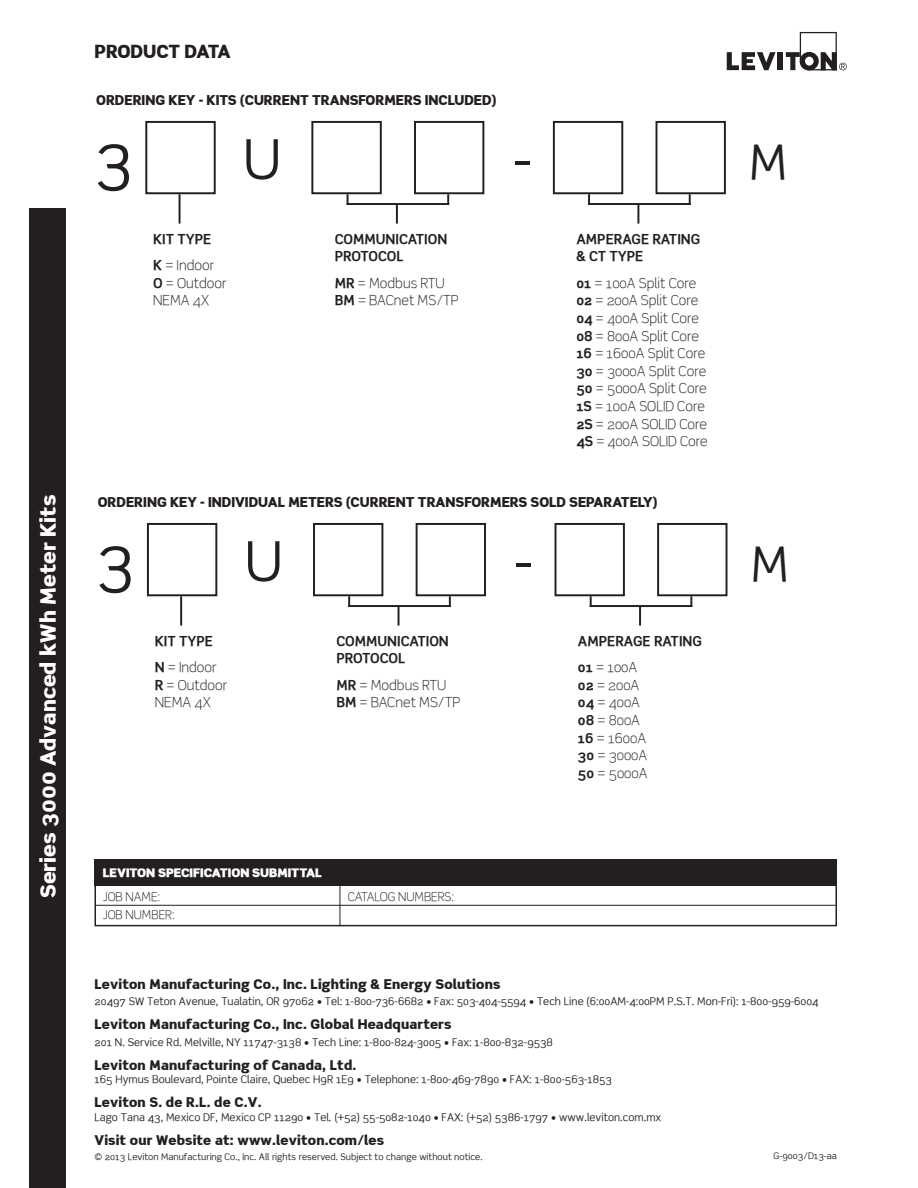
<style>
.page{position:relative;width:918px;height:1188px;background:#fff}
.page>*{position:absolute;margin:0;border:0;box-sizing:border-box;transform-origin:0 0}
.subhead{font:62.55px "Scene";color:#231f20}
.subhead-2{font:54.75px "Scene";color:#231f20}
.subhead-3{font:46.95px "Scene";color:#231f20}
.Bullets{font:900 21px "Scene";color:#fff}
.Page_headline_-_uppe{font:900 18px "Scene";letter-spacing:-.02em;color:#231f20}
.subhead-4{font:300 13.65px/17.5px "Scene";color:#231f20}
.subhead-5{font:700 13.65px/17.5px "Scene";color:#231f20}
.Head{font:900 13.5px "Scene";color:#231f20}
.t1{font:900 13.35px "Scene";letter-spacing:.01em;color:#231f20}
.part_numbers{font:300 12px "Scene";color:#231f20}
.Part_No__Header{font:900 12px "Scene Ultra";color:#fff}
.t2{font:10.5px "Scene";color:#231f20}
.t3{font:9px "Scene";color:#231f20}
.s1{font-weight:700}
</style>
<div class="page">
<div style="left:30px;top:208px;width:36px;height:980px;background:#231f20"></div>
<svg style="left:727px;top:52px;width:49px;height:18px"></svg>
<div style="left:778px;top:52px;width:5px;height:18px;background:#231f20"></div>
<svg style="left:786px;top:32px;width:61px;height:38px"></svg>
<div style="left:94px;top:859px;width:743px;height:27px;background:#231f20"></div>
<hr style="left:96px;top:905px;width:740px;height:1px;background:#231f20">
<div style="left:94px;top:867px;width:743px;height:59px;border:2px solid #231f20"></div>
<hr style="left:340px;top:885px;width:1px;height:41px;background:#231f20">
<div style="left:145px;top:121px;width:71px;height:73px;border:2px solid #231f20"></div>
<div style="left:311px;top:121px;width:71px;height:73px;border:2px solid #231f20"></div>
<div style="left:553px;top:121px;width:70px;height:73px;border:2px solid #231f20"></div>
<div style="left:414px;top:121px;width:70px;height:73px;border:2px solid #231f20"></div>
<div style="left:656px;top:121px;width:70px;height:73px;border:2px solid #231f20"></div>
<hr style="left:179px;top:194px;width:2px;height:30px;background:#231f20">
<svg style="left:347px;top:194px;width:2px;height:9px"></svg>
<svg style="left:588px;top:194px;width:2px;height:9px"></svg>
<svg style="left:447px;top:194px;width:2px;height:9px"></svg>
<svg style="left:689px;top:194px;width:2px;height:9px"></svg>
<hr style="left:347px;top:203px;width:102px;height:2px;background:#231f20">
<hr style="left:588px;top:203px;width:103px;height:2px;background:#231f20">
<hr style="left:396px;top:203px;width:2px;height:21px;background:#231f20">
<hr style="left:637px;top:203px;width:2px;height:21px;background:#231f20">
<div style="left:147px;top:523px;width:70px;height:73px;border:2px solid #231f20"></div>
<div style="left:313px;top:523px;width:70px;height:73px;border:2px solid #231f20"></div>
<div style="left:555px;top:523px;width:70px;height:73px;border:2px solid #231f20"></div>
<div style="left:416px;top:523px;width:70px;height:73px;border:2px solid #231f20"></div>
<div style="left:657px;top:523px;width:71px;height:73px;border:2px solid #231f20"></div>
<hr style="left:180px;top:596px;width:2px;height:30px;background:#231f20">
<svg style="left:348px;top:596px;width:2px;height:9px"></svg>
<svg style="left:590px;top:596px;width:2px;height:9px"></svg>
<svg style="left:449px;top:596px;width:2px;height:9px"></svg>
<svg style="left:690px;top:596px;width:2px;height:9px"></svg>
<hr style="left:348px;top:605px;width:103px;height:2px;background:#231f20">
<hr style="left:590px;top:605px;width:102px;height:2px;background:#231f20">
<hr style="left:398px;top:605px;width:2px;height:21px;background:#231f20">
<hr style="left:639px;top:605px;width:2px;height:21px;background:#231f20">
<p class="Bullets" style="left:35px;top:898px;width:405px;rotate:-90deg">Series 3000 Advanced kWh Meter Kits</p>
<p class="Page_headline_-_uppe" style="left:94px;top:40px;width:138px">PRODUCT DATA</p>
<p class="Head" style="left:96px;top:92px;width:402px">ORDERING KEY - KITS (CURRENT TRANSFORMERS INCLUDED)</p>
<p class="subhead" style="left:94px;top:117px;width:40px">3</p>
<p class="subhead-2" style="left:243px;top:125px;width:39px">U</p>
<p class="subhead-5" style="left:153px;top:230px;width:60px">KIT TYPE</p>
<p class="subhead-4" style="left:153px;top:257px;width:63px"><span class="s1">K</span> = Indoor</p>
<p class="subhead-4" style="left:153px;top:274px;width:75px"><span class="s1">O</span> = Outdoor<br>NEMA 4X</p>
<p class="subhead-5" style="left:335px;top:230px;width:114px">COMMUNICATION<br>PROTOCOL</p>
<p class="subhead-4" style="left:335px;top:274px;width:111px"><span class="s1">MR</span> = Modbus RTU</p>
<p class="subhead-4" style="left:335px;top:292px;width:125px"><span class="s1">BM</span> = BACnet MS/TP</p>
<p class="subhead-2" style="left:513px;top:125px;width:19px">-</p>
<p class="subhead-5" style="left:576px;top:230px;width:126px">AMPERAGE RATING &amp; CT TYPE</p>
<p class="subhead-4" style="left:576px;top:274px;width:122px"><span class="s1">01</span> = 100A Split Core</p>
<p class="subhead-4" style="left:576px;top:292px;width:124px"><span class="s1">02</span> = 200A Split Core<br><span class="s1">04</span> = 400A Split Core</p>
<p class="subhead-4" style="left:576px;top:327px;width:124px"><span class="s1">08</span> = 800A Split Core</p>
<p class="subhead-4" style="left:576px;top:345px;width:130px"><span class="s1">16</span> = 1600A Split Core</p>
<p class="subhead-4" style="left:576px;top:362px;width:132px"><span class="s1">30</span> = 3000A Split Core</p>
<p class="subhead-4" style="left:576px;top:380px;width:132px"><span class="s1">50</span> = 5000A Split Core</p>
<p class="subhead-4" style="left:576px;top:397px;width:130px"><span class="s1">1S</span> = 100A SOLID Core</p>
<p class="subhead-4" style="left:576px;top:415px;width:132px"><span class="s1">2S</span> = 200A SOLID Core</p>
<p class="subhead-4" style="left:576px;top:433px;width:133px"><span class="s1">4S</span> = 400A SOLID Core</p>
<p class="Head" style="left:98px;top:494px;width:561px">ORDERING KEY - INDIVIDUAL METERS (CURRENT TRANSFORMERS SOLD SEPARATELY)</p>
<p class="subhead" style="left:96px;top:519px;width:40px">3</p>
<p class="subhead-2" style="left:245px;top:527px;width:39px">U</p>
<p class="subhead-5" style="left:155px;top:632px;width:60px">KIT TYPE</p>
<p class="subhead-4" style="left:155px;top:659px;width:64px"><span class="s1">N</span> = Indoor</p>
<p class="subhead-4" style="left:155px;top:676px;width:74px"><span class="s1">R</span> = Outdoor<br>NEMA 4X</p>
<p class="subhead-5" style="left:336px;top:632px;width:114px">COMMUNICATION<br>PROTOCOL</p>
<p class="subhead-4" style="left:336px;top:676px;width:111px"><span class="s1">MR</span> = Modbus RTU</p>
<p class="subhead-4" style="left:336px;top:694px;width:125px"><span class="s1">BM</span> = BACnet MS/TP</p>
<p class="Part_No__Header" style="left:103px;top:865px;width:221px">LEVITON SPECIFICATION SUBMITTAL</p>
<p class="part_numbers" style="left:103px;top:890px;width:59px">JOB NAME:</p>
<p class="part_numbers" style="left:348px;top:890px;width:108px">CATALOG NUMBERS:</p>
<p class="part_numbers" style="left:103px;top:908px;width:74px">JOB NUMBER:</p>
<p class="subhead-2" style="left:515px;top:527px;width:19px">-</p>
<p class="subhead-5" style="left:578px;top:632px;width:126px">AMPERAGE RATING</p>
<p class="subhead-4" style="left:578px;top:659px;width:71px"><span class="s1">01</span> = 100A<br><span class="s1">02</span> = 200A<br><span class="s1">04</span> = 400A<br><span class="s1">08</span> = 800A<br><span class="s1">16</span> = 1600A<br><span class="s1">30</span> = 3000A<br><span class="s1">50</span> = 5000A</p>
<p class="subhead-3" style="left:749px;top:132px;width:39px">M</p>
<p class="subhead-3" style="left:751px;top:534px;width:39px">M</p>
<p class="t1" style="left:94px;top:975px;width:407px">Leviton Manufacturing Co., Inc. Lighting &amp; Energy Solutions</p>
<p class="t2" style="left:94px;top:995px;width:726px">20497 SW Teton Avenue, Tualatin, OR 97062 • Tel: 1-800-736-6682 • Fax: 503-404-5594 • Tech Line (6:00AM-4:00PM P.S.T. Mon-Fri): 1-800-959-6004</p>
<p class="t1" style="left:94px;top:1016px;width:359px">Leviton Manufacturing Co., Inc. Global Headquarters</p>
<p class="t2" style="left:94px;top:1035px;width:460px">201 N. Service Rd. Melville, NY 11747-3138 • Tech Line: 1-800-824-3005 • Fax: 1-800-832-9538</p>
<p class="t1" style="left:94px;top:1056px;width:263px">Leviton Manufacturing of Canada, Ltd.</p>
<p class="t2" style="left:94px;top:1073px;width:519px">165 Hymus Boulevard, Pointe Claire, Quebec H9R 1E9 • Telephone: 1-800-469-7890 • FAX: 1-800-563-1853</p>
<p class="t1" style="left:94px;top:1094px;width:169px">Leviton S. de R.L. de C.V.</p>
<p class="t2" style="left:94px;top:1110px;width:568px">Lago Tana 43, Mexico DF, Mexico CP 11290 • Tel. (+52) 55-5082-1040 • FAX: (+52) 5386-1797 • www.leviton.com.mx</p>
<p class="t1" style="left:94px;top:1131px;width:291px">Visit our Website at: www.leviton.com/les</p>
<p class="t3" style="left:94px;top:1151px;width:390px">© 2013 Leviton Manufacturing Co., Inc. All rights reserved. Subject to change without notice.</p>
<p class="t3" style="left:774px;top:1150px;width:65px">G-9003/D13-aa</p>
</div>
